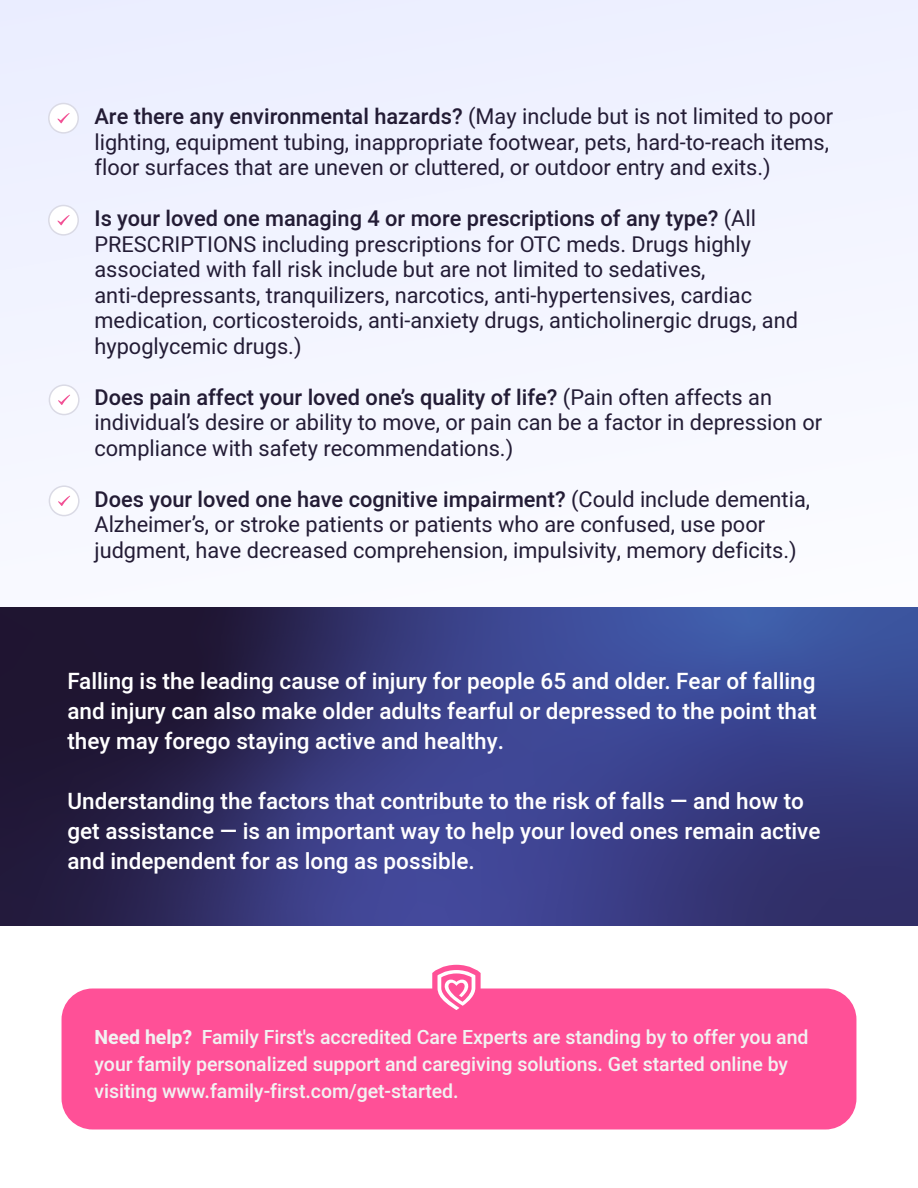
<style>
.page{position:relative;width:918px;height:1188px;background:#f5f6ff}
.page>*{position:absolute;margin:0;border:0;box-sizing:border-box;transform-origin:0 0}
.t1{font:500 22.5px/30px "Heebo";color:#fff;text-align:justify}
.t2{font:21.75px/25.5px "Heebo";color:#231c35}
.t3{font:500 19.5px/27px "Heebo";color:#f2f2f2}
.s1{font-weight:500}
.s2{font-weight:700}
</style>
<div class="page">
<div style="left:49px;top:385px;width:30px;height:30px;background:#fff;border-radius:50%"></div>
<div style="left:49px;top:384px;width:31px;height:31px;border:2px solid #dadae5;border-radius:50%"></div>
<svg style="left:58px;top:394px;width:12px;height:11px"></svg>
<div style="left:49px;top:486px;width:30px;height:30px;background:#fff;border-radius:50%"></div>
<div style="left:49px;top:485px;width:31px;height:31px;border:2px solid #dadae5;border-radius:50%"></div>
<svg style="left:58px;top:495px;width:12px;height:11px"></svg>
<div style="left:62px;top:988px;width:794px;height:142px;background:#ff5097;border-radius:31px"></div>
<svg style="left:432px;top:965px;width:49px;height:45px"></svg>
<svg style="left:0;top:608px;width:917px;height:318px;background:#333674"></svg>
<div style="left:49px;top:103px;width:29px;height:30px;background:#fff;border-radius:50%"></div>
<div style="left:48px;top:103px;width:31px;height:31px;border:2px solid #dadae5;border-radius:50%"></div>
<svg style="left:57px;top:113px;width:13px;height:11px"></svg>
<div style="left:49px;top:205px;width:29px;height:30px;background:#fff;border-radius:50%"></div>
<div style="left:48px;top:205px;width:31px;height:31px;border:2px solid #dadae5;border-radius:50%"></div>
<svg style="left:57px;top:215px;width:13px;height:11px"></svg>
<p class="t2" style="left:94px;top:104px;width:740px"><span class="s1">Are there any environmental hazards?</span> (May include but is not limited to poor lighting, equipment tubing, inappropriate footwear, pets, hard-to-reach items, floor surfaces that are uneven or cluttered, or outdoor entry and exits.)</p>
<p class="t2" style="left:94px;top:206px;width:705px"><span class="s1">Is your loved one managing 4 or more prescriptions of any type?</span> (All PRESCRIPTIONS including prescriptions for OTC meds. Drugs highly associated with fall risk include but are not limited to sedatives, anti-depressants, tranquilizers, narcotics, anti-hypertensives, cardiac medication, corticosteroids, anti-anxiety drugs, anticholinergic drugs, and hypoglycemic drugs.)</p>
<p class="t2" style="left:94px;top:384px;width:729px"><span class="s1">Does pain affect your loved one’s quality of life?</span> (Pain often affects an individual’s desire or ability to move, or pain can be a factor in depression or compliance with safety recommendations.)</p>
<p class="t2" style="left:94px;top:486px;width:717px"><span class="s1">Does your loved one have cognitive impairment?</span> (Could include dementia,<br>Alzheimer’s, or stroke patients or patients who are confused, use poor judgment, have decreased comprehension, impulsivity, memory deficits.)</p>
<p class="t1" style="left:67px;top:666px;width:751px">Falling is the leading cause of injury for people 65 and older. Fear of falling and injury can also make older adults fearful or depressed to the point that they may forego staying active and healthy.</p>
<p class="t1" style="left:67px;top:786px;width:755px;text-align:left">Understanding the factors that contribute to the risk of falls — and how to get assistance — is an important way to help your loved ones remain active and independent for as long as possible.</p>
<p class="t3" style="left:94px;top:1023px;width:716px"><span class="s2">Need help?</span> Family First's accredited Care Experts are standing by to offer you and your family personalized support and caregiving solutions. Get started online by visiting www.family-first.com/get-started.</p>
</div>
